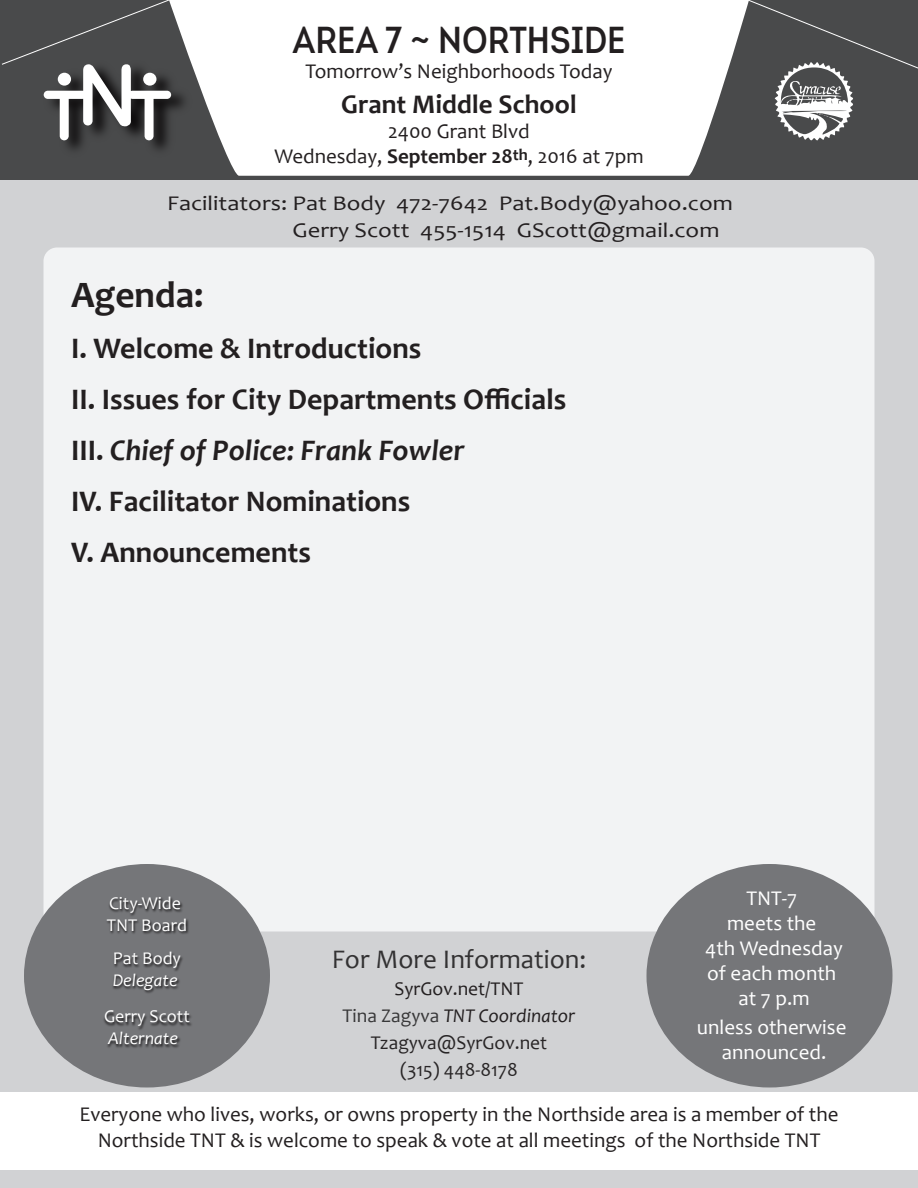
<style>
.page{position:relative;width:918px;height:1188px;background:#fff}
.page>*{position:absolute;margin:0;border:0;box-sizing:border-box;transform-origin:0 0}
.t1{font:600 37.5px "Intro Cond Caps";color:#231f20}
.t2{font:700 37.5px "Candara";color:#231f20}
.t3{font:700 30px/51px "Candara";color:#231f20}
.t4{font:27px "Candara";color:#333233}
.t5{font:700 27px "Candara";color:#231f20}
.t6{font:21px/25.2px "Candara";color:#231f20;text-align:center}
.t7{font:21px/26.8px "Candara";color:#231f20;scale:1.17 1}
.t8{font:21px/25.2px "Candara";color:#fff;text-align:center}
.t9{font:19.5px/27px "Candara";color:#282526;text-align:center}
.t10{font:18px/21.6px "Candara";color:#fff}
.t11{font:italic 18px "Candara";color:#fff}
.s1{font-weight:700}
.s2{font-weight:700;font-size:16.5px}
.s3{font-style:italic}
.s4{color:#231f20}
.s5{color:#383839}
.s6{font-style:italic;color:#231f20}
</style>
<div class="page">
<div style="left:0;top:177px;width:918px;height:1011px;background:#d1d2d4"></div>
<div style="left:0;top:1092px;width:918px;height:78px;background:#fff"></div>
<div style="left:44px;top:248px;width:830px;height:684px;background:#f2f3f4;border-radius:14px"></div>
<div style="left:646px;top:864px;width:246px;height:224px;background:#757679;border-radius:50%"></div>
<div style="left:24px;top:864px;width:246px;height:224px;background:#757679;border-radius:50%"></div>
<div style="left:0;top:0;width:918px;height:179px;background:#494a4b"></div>
<svg style="left:171px;top:0;width:575px;height:176px;background:#f1f1f1"></svg>
<img style="left:63px;top:58px;width:132px;height:103px">
<svg style="left:2px;top:0;width:169px;height:140px"></svg>
<div style="left:58px;top:73px;width:13px;height:13px;background:#fff;border-radius:50%"></div>
<div style="left:143px;top:73px;width:13px;height:13px;background:#fff;border-radius:50%"></div>
<svg style="left:746px;top:0;width:172px;height:140px"></svg>
<img style="left:104px;top:898px;width:88px;height:150px">
<h1 class="t1" style="left:292px;top:16px;width:335px">AREA 7 ~ NORTHSIDE</h1>
<p class="t6" style="left:305px;top:58px;width:309px">Tomorrow’s Neighborhoods Today</p>
<p class="t5" style="left:341px;top:87px;width:237px">Grant Middle School</p>
<p class="t6" style="left:274px;top:119px;width:371px">2400 Grant Blvd<br>Wednesday, <span class="s1">September 28</span><span class="s2">th</span>, 2016 at 7pm</p>
<p class="t7" style="left:292px;top:190px;width:378px;text-indent:-125px">Facilitators: Pat Body 472-7642 Pat.Body@yahoo.com<br>Gerry Scott 455-1514 GScott@gmail.com</p>
<h1 class="t2" style="left:71px;top:272px;width:134px">Agenda:</h1>
<h2 class="t3" style="left:71px;top:323px;width:497px">I. Welcome &amp; Introductions<br>II. Issues for City Departments Officials<br>III. <span class="s3">Chief of Police: Frank Fowler<br></span>IV. Facilitator Nominations<br>V. Announcements</h2>
<p class="t10" style="left:107px;top:892px;width:82px">City-Wide<br>TNT Board</p>
<p class="t10" style="left:113px;top:947px;width:70px">Pat Body</p>
<p class="t11" style="left:113px;top:969px;width:66px">Delegate</p>
<p class="t10" style="left:104px;top:1006px;width:87px">Gerry Scott</p>
<p class="t11" style="left:108px;top:1027px;width:72px">Alternate</p>
<p class="t4" style="left:332px;top:942px;width:256px">For More Information:</p>
<p class="t9" style="left:343px;top:975px;width:234px"><span class="s4">SyrGov.net/TNT<br></span><span class="s5">Tina Zagyva</span> <span class="s6">TNT Coordinator<br></span>Tzagyva@SyrGov.net<br>(315) 448-8178</p>
<p class="t8" style="left:705px;top:885px;width:139px">TNT-7<br>meets the<br>4th Wednesday of each month at 7 p.m</p>
<p class="t8" style="left:697px;top:1014px;width:151px">unless otherwise announced.</p>
<p class="t6" style="left:79px;top:1102px;width:761px">Everyone who lives, works, or owns property in the Northside area is a member of the<br>Northside TNT &amp; is welcome to speak &amp; vote at all meetings of the Northside TNT</p>
</div>
